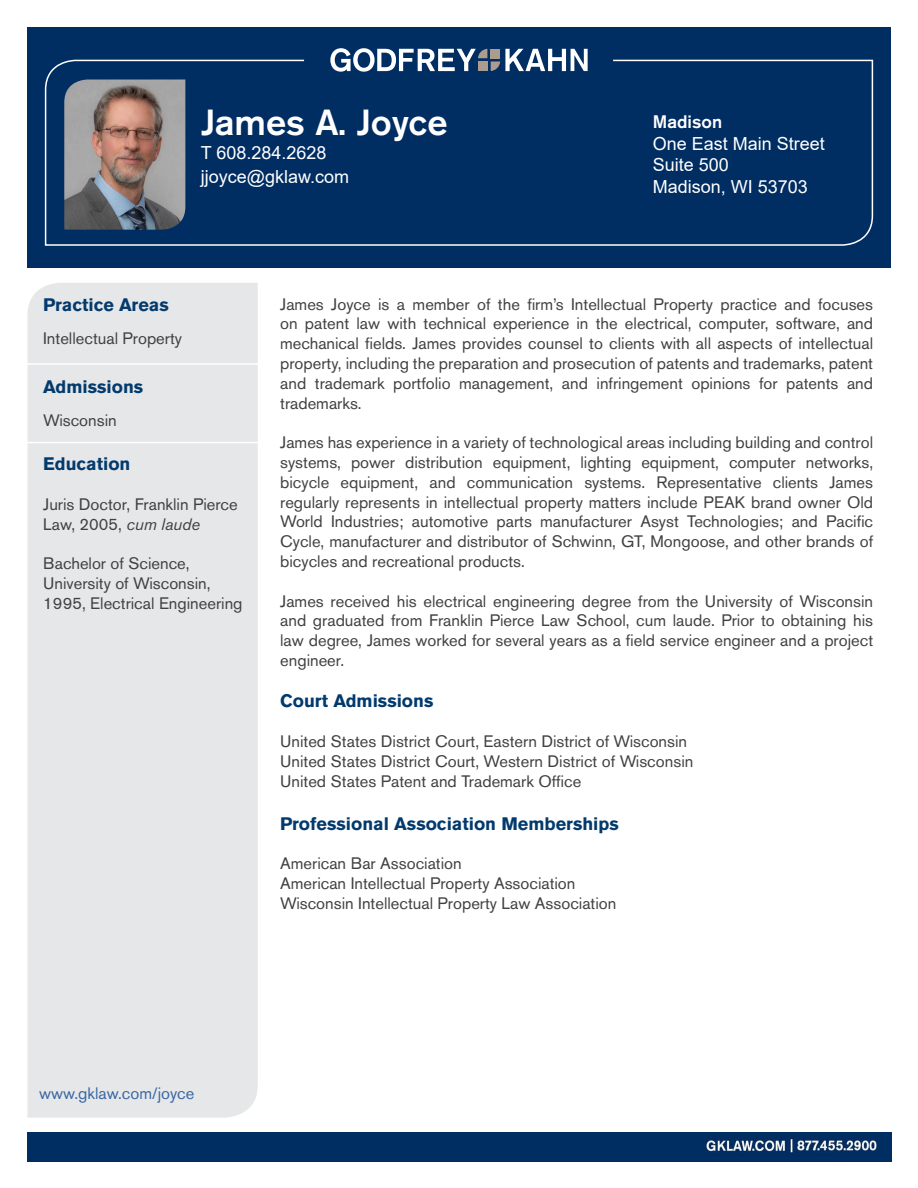
<style>
.page{position:relative;width:918px;height:1188px;background:#fff}
.page>*{position:absolute;margin:0;border:0;box-sizing:border-box;transform-origin:0 0}
.t1{font:500 36px "Akzidenz Grotesk Std";color:#fff}
.t2{font:700 18px "Akzidenz Grotesk Std";color:#033a6d}
.t3{font:18px/21.6px "Arial";color:#fff}
.t4{font:500 18px "Akzidenz Grotesk Std";color:#fff}
.t5{font:16.5px/19.8px "Akzidenz Grotesk Std";color:#414042}
.t6{font:16.5px "Akzidenz Grotesk Std";color:#3a68a5}
.s1{font-style:italic}
</style>
<div class="page">
<div style="left:27px;top:27px;width:864px;height:241px;background:#002d62"></div>
<svg style="left:330px;top:48px;width:258px;height:11px"></svg>
<svg style="left:44px;top:59px;width:830px;height:187px"></svg>
<img style="left:64px;top:80px;width:121px;height:150px">
<div style="left:27px;top:283px;width:231px;height:835px;background:#e6e7e8"></div>
<hr style="left:18px;top:363px;width:243px;height:2px;background:#fff">
<hr style="left:19px;top:442px;width:243px;height:1px;background:#fff">
<div style="left:27px;top:1132px;width:864px;height:30px;background:#002e62"></div>
<h1 class="t1" style="left:201px;top:100px;width:249px">James A. Joyce</h1>
<p class="t3" style="left:201px;top:140px;width:150px;line-height:24px">T 608.284.2628 jjoyce@gklaw.com</p>
<p class="t4" style="left:653px;top:111px;width:71px">Madison</p>
<p class="t3" style="left:653px;top:133px;width:174px">One East Main Street<br>Suite 500<br>Madison, WI 53703</p>
<p class="t2" style="left:43px;top:295px;width:127px">Practice Areas</p>
<p class="t5" style="left:43px;top:329px;width:140px">Intellectual Property</p>
<p class="t2" style="left:43px;top:376px;width:102px">Admissions</p>
<p class="t5" style="left:43px;top:410px;width:75px">Wisconsin</p>
<p class="t2" style="left:43px;top:454px;width:89px">Education</p>
<p class="t5" style="left:43px;top:494px;width:196px">Juris Doctor, Franklin Pierce<br>Law, 2005, <span class="s1">cum laude</span></p>
<p class="t5" style="left:43px;top:554px;width:201px">Bachelor of Science,<br>University of Wisconsin,<br>1995, Electrical Engineering</p>
<p class="t5" style="left:280px;top:294px;width:595px;text-align:justify">James Joyce is a member of the firm’s Intellectual Property practice and focuses on patent law with technical experience in the electrical, computer, software, and mechanical fields. James provides counsel to clients with all aspects of intellectual property, including the preparation and prosecution of patents and trademarks, patent and trademark portfolio management, and infringement opinions for patents and trademarks.</p>
<p class="t5" style="left:280px;top:432px;width:594px;text-align:justify">James has experience in a variety of technological areas including building and control systems, power distribution equipment, lighting equipment, computer networks, bicycle equipment, and communication systems. Representative clients James regularly represents in intellectual property matters include PEAK brand owner Old World Industries; automotive parts manufacturer Asyst Technologies; and Pacific Cycle, manufacturer and distributor of Schwinn, GT, Mongoose, and other brands of bicycles and recreational products.</p>
<p class="t5" style="left:280px;top:591px;width:594px;text-align:justify">James received his electrical engineering degree from the University of Wisconsin and graduated from Franklin Pierce Law School, cum laude. Prior to obtaining his law degree, James worked for several years as a field service engineer and a project engineer.</p>
<p class="t2" style="left:280px;top:691px;width:155px">Court Admissions</p>
<p class="t5" style="left:280px;top:731px;width:415px">United States District Court, Eastern District of Wisconsin<br>United States District Court, Western District of Wisconsin<br>United States Patent and Trademark Office</p>
<p class="t2" style="left:280px;top:813px;width:340px">Professional Association Memberships</p>
<p class="t5" style="left:280px;top:854px;width:338px">American Bar Association<br>American Intellectual Property Association<br>Wisconsin Intellectual Property Law Association</p>
<p class="t6" style="left:39px;top:1084px;width:157px">www.gklaw.com/joyce</p>
</div>
